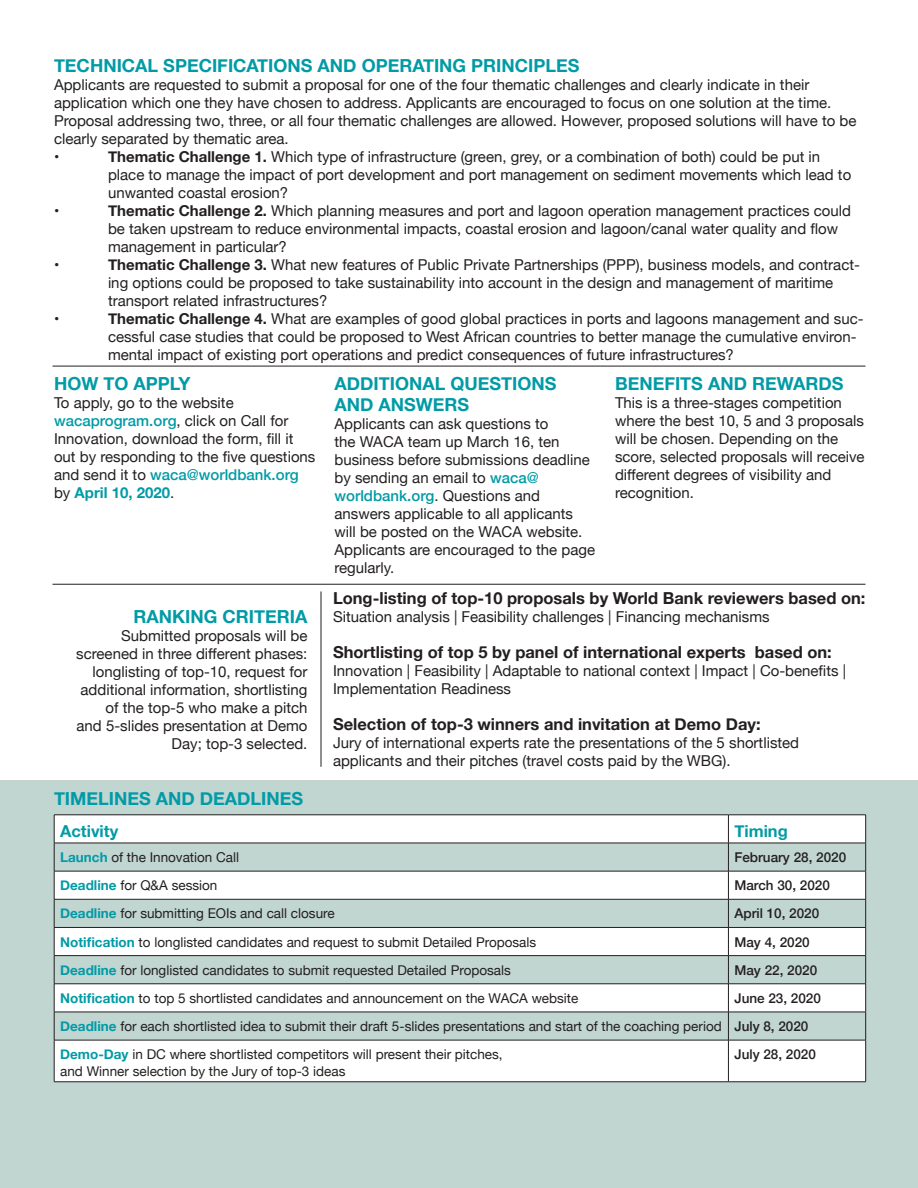
<style>
.page{position:relative;width:918px;height:1188px;background:#fff}
.page>*{position:absolute;margin:0;border:0;box-sizing:border-box;transform-origin:0 0}
.Headlines{font:700 18px/21.6px "Helvetica Neue";color:#009ba6}
.Body{font:700 16.5px "Helvetica Neue";color:#231f20}
.Table{font:700 16.5px "Helvetica Neue";color:#009ba6}
.Body-2{font:15px/18px "Helvetica Neue";color:#231f20}
.t1{font:700 15px "Helvetica Neue";color:#231f20}
.Table-2{font:13.5px/16.5px "Helvetica Neue";color:#231f20}
.Table-3{font:500 13.5px "Helvetica Neue";color:#231f20}
.s1{font-weight:700}
.s2{font-weight:500;color:#009ba6}
.s3{font-weight:700;color:#009ba6}
</style>
<div class="page">
<div style="left:0;top:780px;width:918px;height:408px;background:#c1d5d1"></div>
<hr style="left:321px;top:591px;width:1px;height:176px;background:#231f20">
<hr style="left:52px;top:584px;width:814px;height:1px;background:#231f20">
<hr style="left:52px;top:366px;width:814px;height:1px;background:#231f20">
<svg style="left:55px;top:816px;width:810px;height:266px;fill:#fff"></svg>
<hr style="left:54px;top:843px;width:674px;height:1px;background:#231f20">
<hr style="left:728px;top:843px;width:138px;height:1px;background:#231f20">
<hr style="left:54px;top:871px;width:674px;height:1px;background:#231f20">
<hr style="left:728px;top:871px;width:138px;height:1px;background:#231f20">
<hr style="left:54px;top:899px;width:674px;height:1px;background:#231f20">
<hr style="left:728px;top:899px;width:138px;height:1px;background:#231f20">
<hr style="left:54px;top:927px;width:674px;height:1px;background:#231f20">
<hr style="left:728px;top:927px;width:138px;height:1px;background:#231f20">
<hr style="left:54px;top:955px;width:674px;height:1px;background:#231f20">
<hr style="left:728px;top:955px;width:138px;height:1px;background:#231f20">
<hr style="left:54px;top:984px;width:674px;height:1px;background:#231f20">
<hr style="left:728px;top:984px;width:138px;height:1px;background:#231f20">
<hr style="left:54px;top:1012px;width:674px;height:1px;background:#231f20">
<hr style="left:728px;top:1012px;width:138px;height:1px;background:#231f20">
<hr style="left:54px;top:1040px;width:674px;height:1px;background:#231f20">
<hr style="left:728px;top:1040px;width:138px;height:1px;background:#231f20">
<hr style="left:54px;top:815px;width:674px;height:1px;background:#231f20">
<hr style="left:728px;top:815px;width:138px;height:1px;background:#231f20">
<svg style="left:54px;top:815px;width:1px;height:225px"></svg>
<svg style="left:728px;top:816px;width:1px;height:224px"></svg>
<svg style="left:865px;top:815px;width:1px;height:225px"></svg>
<hr style="left:54px;top:1040px;width:1px;height:42px;background:#231f20">
<hr style="left:728px;top:1040px;width:1px;height:42px;background:#231f20">
<hr style="left:865px;top:1040px;width:1px;height:42px;background:#231f20">
<hr style="left:54px;top:1082px;width:674px;height:1px;background:#231f20">
<hr style="left:728px;top:1082px;width:138px;height:1px;background:#231f20">
<p class="Headlines" style="left:54px;top:55px;width:527px">TECHNICAL SPECIFICATIONS AND OPERATING PRINCIPLES</p>
<p class="Body-2" style="left:54px;top:76px;width:804px">Applicants are requested to submit a proposal for one of the four thematic challenges and clearly indicate in their application which one they have chosen to address. Applicants are encouraged to focus on one solution at the time.<br>Proposal addressing two, three, or all four thematic challenges are allowed. However, proposed solutions will have to be clearly separated by thematic area.</p>
<p class="t1" style="left:54px;top:144px;width:7px">•</p>
<p class="Body-2" style="left:108px;top:148px;width:745px"><span class="s1">Thematic Challenge 1.</span> Which type of infrastructure (green, grey, or a combination of both) could be put in place to manage the impact of port development and port management on sediment movements which lead to unwanted coastal erosion?</p>
<p class="t1" style="left:54px;top:198px;width:7px">•</p>
<p class="Body-2" style="left:108px;top:202px;width:744px"><span class="s1">Thematic Challenge 2.</span> Which planning measures and port and lagoon operation management practices could be taken upstream to reduce environmental impacts, coastal erosion and lagoon/canal water quality and flow management in particular?</p>
<p class="t1" style="left:54px;top:252px;width:7px">•</p>
<p class="Body-2" style="left:108px;top:256px;width:753px"><span class="s1">Thematic Challenge 3.</span> What new features of Public Private Partnerships (PPP), business models, and contract&shy;ing options could be proposed to take sustainability into account in the design and management of maritime transport related infrastructures?</p>
<p class="t1" style="left:54px;top:306px;width:7px">•</p>
<p class="Body-2" style="left:108px;top:310px;width:757px"><span class="s1">Thematic Challenge 4.</span> What are examples of good global practices in ports and lagoons management and suc&shy;cessful case studies that could be proposed to West African countries to better manage the cumulative environ&shy;mental impact of existing port operations and predict consequences of future infrastructures?</p>
<p class="Headlines" style="left:54px;top:373px;width:138px">HOW TO APPLY</p>
<p class="Body-2" style="left:54px;top:394px;width:263px">To apply, go to the website <span class="s2">wacaprogram.org</span>, click on Call for<br>Innovation, download the form, fill it out by responding to the five questions and send it to <span class="s2">waca@worldbank.org </span>by <span class="s3">April 10, 2020</span>.</p>
<p class="Headlines" style="left:334px;top:373px;width:223px">ADDITIONAL QUESTIONS<br>AND ANSWERS</p>
<p class="Body-2" style="left:334px;top:416px;width:262px">Applicants can ask questions to<br>the WACA team up March 16, ten business before submissions deadline by sending an email to <span class="s2">waca@ worldbank.org</span>. Questions and answers applicable to all applicants will be posted on the WACA website.<br>Applicants are encouraged to the page regularly.</p>
<p class="Headlines" style="left:615px;top:373px;width:230px">BENEFITS AND REWARDS</p>
<p class="Body-2" style="left:615px;top:394px;width:251px">This is a three-stages competition where the best 10, 5 and 3 proposals will be chosen. Depending on the score, selected proposals will receive different degrees of visibility and recognition.</p>
<p class="Headlines" style="left:134px;top:606px;width:175px">RANKING CRITERIA</p>
<p class="Body-2" style="left:76px;top:627px;width:233px;text-align:right">Submitted proposals will be screened in three different phases: longlisting of top-10, request for additional information, shortlisting of the top-5 who make a pitch<br>and 5-slides presentation at Demo<br>Day; top-3 selected.</p>
<p class="Headlines" style="left:54px;top:789px;width:251px">TIMELINES AND DEADLINES</p>
<p class="Body" style="left:333px;top:585px;width:534px">Long-listing of top-10 proposals by World Bank reviewers based on:</p>
<p class="Body-2" style="left:333px;top:609px;width:438px">Situation analysis | Feasibility challenges | Financing mechanisms</p>
<p class="Body" style="left:333px;top:639px;width:500px">Shortlisting of top 5 by panel of international experts based on:</p>
<p class="Body-2" style="left:333px;top:663px;width:515px">Innovation | Feasibility | Adaptable to national context | Impact | Co-benefits |<br>Implementation Readiness</p>
<p class="Body" style="left:333px;top:711px;width:429px">Selection of top-3 winners and invitation at Demo Day:</p>
<p class="Body-2" style="left:333px;top:735px;width:468px">Jury of international experts rate the presentations of the 5 shortlisted applicants and their pitches (travel costs paid by the WBG).</p>
<p class="Table" style="left:60px;top:818px;width:60px">Activity</p>
<p class="Table" style="left:734px;top:818px;width:55px">Timing</p>
<p class="Table-2" style="left:60px;top:850px;width:181px"><span class="s3">Launch</span> of the Innovation Call</p>
<p class="Table-3" style="left:734px;top:846px;width:113px">February 28, 2020</p>
<p class="Table-2" style="left:60px;top:878px;width:159px"><span class="s3">Deadline</span> for Q&amp;A session</p>
<p class="Table-3" style="left:734px;top:875px;width:97px">March 30, 2020</p>
<p class="Table-2" style="left:60px;top:906px;width:276px"><span class="s3">Deadline</span> for submitting EOIs and call closure</p>
<p class="Table-3" style="left:734px;top:903px;width:86px">April 10, 2020</p>
<p class="Table-2" style="left:60px;top:934px;width:478px"><span class="s3">Notification</span> to longlisted candidates and request to submit Detailed Proposals</p>
<p class="Table-3" style="left:734px;top:931px;width:77px">May 4, 2020</p>
<p class="Table-2" style="left:60px;top:963px;width:452px"><span class="s3">Deadline</span> for longlisted candidates to submit requested Detailed Proposals</p>
<p class="Table-3" style="left:734px;top:959px;width:84px">May 22, 2020</p>
<p class="Table-2" style="left:60px;top:991px;width:520px"><span class="s3">Notification</span> to top 5 shortlisted candidates and announcement on the WACA website</p>
<p class="Table-3" style="left:734px;top:987px;width:88px">June 23, 2020</p>
<p class="Table-2" style="left:60px;top:1019px;width:663px"><span class="s3">Deadline</span> for each shortlisted idea to submit their draft 5-slides presentations and start of the coaching period</p>
<p class="Table-3" style="left:734px;top:1015px;width:76px">July 8, 2020</p>
<p class="Table-2" style="left:60px;top:1047px;width:444px"><span class="s3">Demo-Day</span> in DC where shortlisted competitors will present their pitches, and Winner selection by the Jury of top-3 ideas</p>
<p class="Table-3" style="left:734px;top:1044px;width:83px">July 28, 2020</p>
</div>
